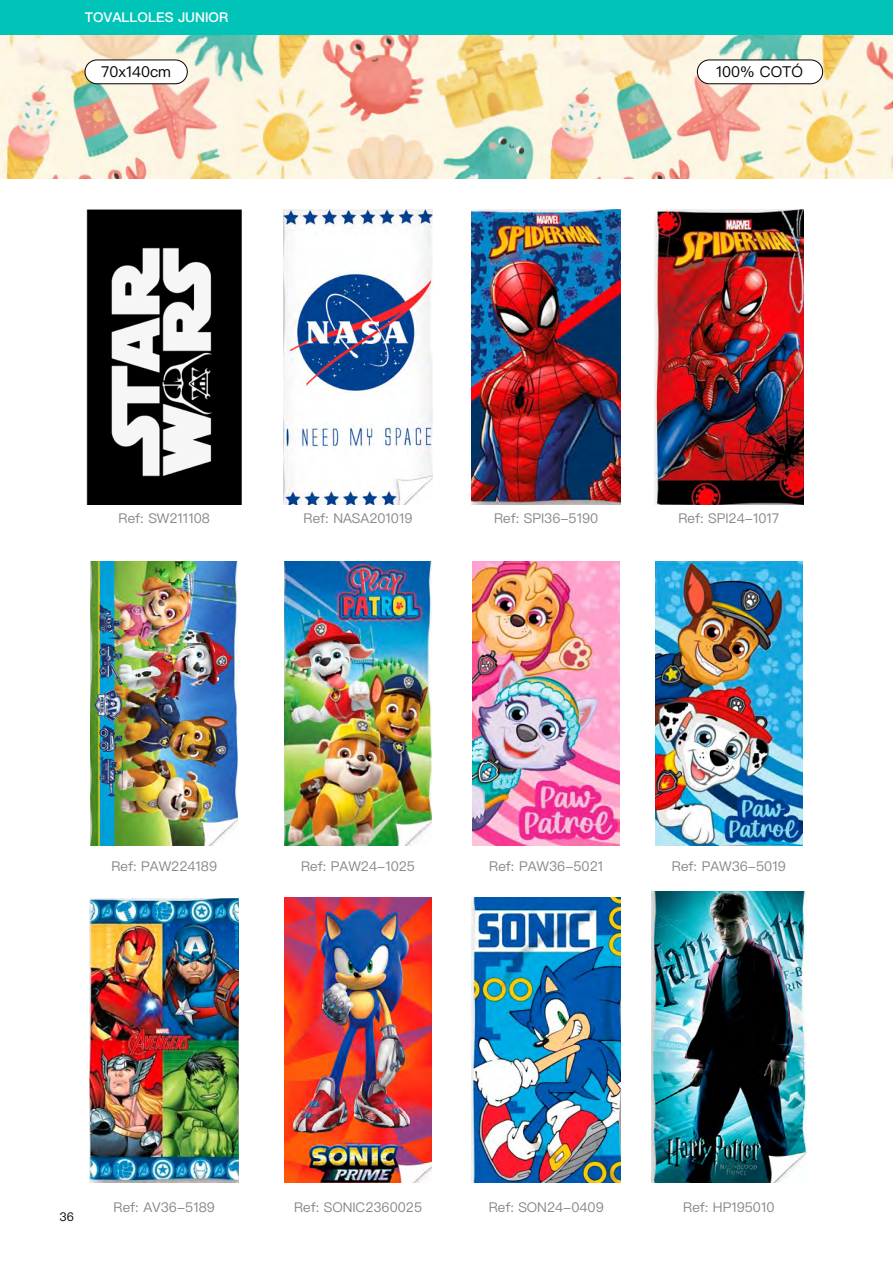
<style>
.page{position:relative;width:893px;height:1263px;background:#fff}
.page>*{position:absolute;margin:0;border:0;box-sizing:border-box;transform-origin:0 0}
.t1{font:15px "Ping Fang HK";color:#000}
.t2{font:13.5px "Ping Fang HK";color:#878787}
.t3{font:600 13.5px "Ping Fang HK";color:#fff}
.t4{font:12px "Ping Fang HK";color:#000}
</style>
<div class="page">
<img style="left:91px;top:562px;width:147px;height:284px">
<img style="left:473px;top:562px;width:147px;height:284px">
<img style="left:655px;top:562px;width:147px;height:284px">
<img style="left:472px;top:210px;width:149px;height:295px">
<img style="left:654px;top:210px;width:149px;height:295px">
<img style="left:284px;top:562px;width:148px;height:284px">
<img style="left:472px;top:898px;width:149px;height:284px">
<img style="left:90px;top:898px;width:149px;height:284px">
<img style="left:284px;top:898px;width:148px;height:284px">
<img style="left:0;top:35px;width:893px;height:144px">
<div style="left:0;top:0;width:893px;height:35px;background:#00c4b7"></div>
<div style="left:85px;top:60px;width:102px;height:24px;background:#fff;border-radius:12px"></div>
<div style="left:85px;top:60px;width:102px;height:24px;border:1px solid #000;border-radius:12px"></div>
<div style="left:697px;top:60px;width:126px;height:24px;background:#fff;border-radius:12px"></div>
<div style="left:697px;top:60px;width:126px;height:24px;border:1px solid #000;border-radius:12px"></div>
<img style="left:284px;top:210px;width:149px;height:295px">
<img style="left:87px;top:210px;width:155px;height:295px">
<img style="left:651px;top:891px;width:155px;height:291px">
<p class="t3" style="left:85px;top:9px;width:145px">TOVALLOLES JUNIOR</p>
<p class="t1" style="left:101px;top:63px;width:71px">70x140cm</p>
<p class="t1" style="left:716px;top:63px;width:88px">100% COTÓ</p>
<p class="t2" style="left:119px;top:510px;width:93px">Ref: SW211108</p>
<p class="t2" style="left:304px;top:510px;width:110px">Ref: NASA201019</p>
<p class="t2" style="left:494px;top:510px;width:106px">Ref: SPI36-5190</p>
<p class="t2" style="left:678px;top:510px;width:102px">Ref: SPI24-1017</p>
<p class="t2" style="left:111px;top:858px;width:107px">Ref: PAW224189</p>
<p class="t2" style="left:489px;top:858px;width:115px">Ref: PAW36-5021</p>
<p class="t2" style="left:672px;top:858px;width:115px">Ref: PAW36-5019</p>
<p class="t2" style="left:301px;top:858px;width:115px">Ref: PAW24-1025</p>
<p class="t4" style="left:60px;top:1209px;width:16px">36</p>
<p class="t2" style="left:114px;top:1199px;width:103px">Ref: AV36-5189</p>
<p class="t2" style="left:294px;top:1199px;width:130px">Ref: SONIC2360025</p>
<p class="t2" style="left:489px;top:1199px;width:117px">Ref: SON24-0409</p>
<p class="t2" style="left:683px;top:1199px;width:93px">Ref: HP195010</p>
</div>
